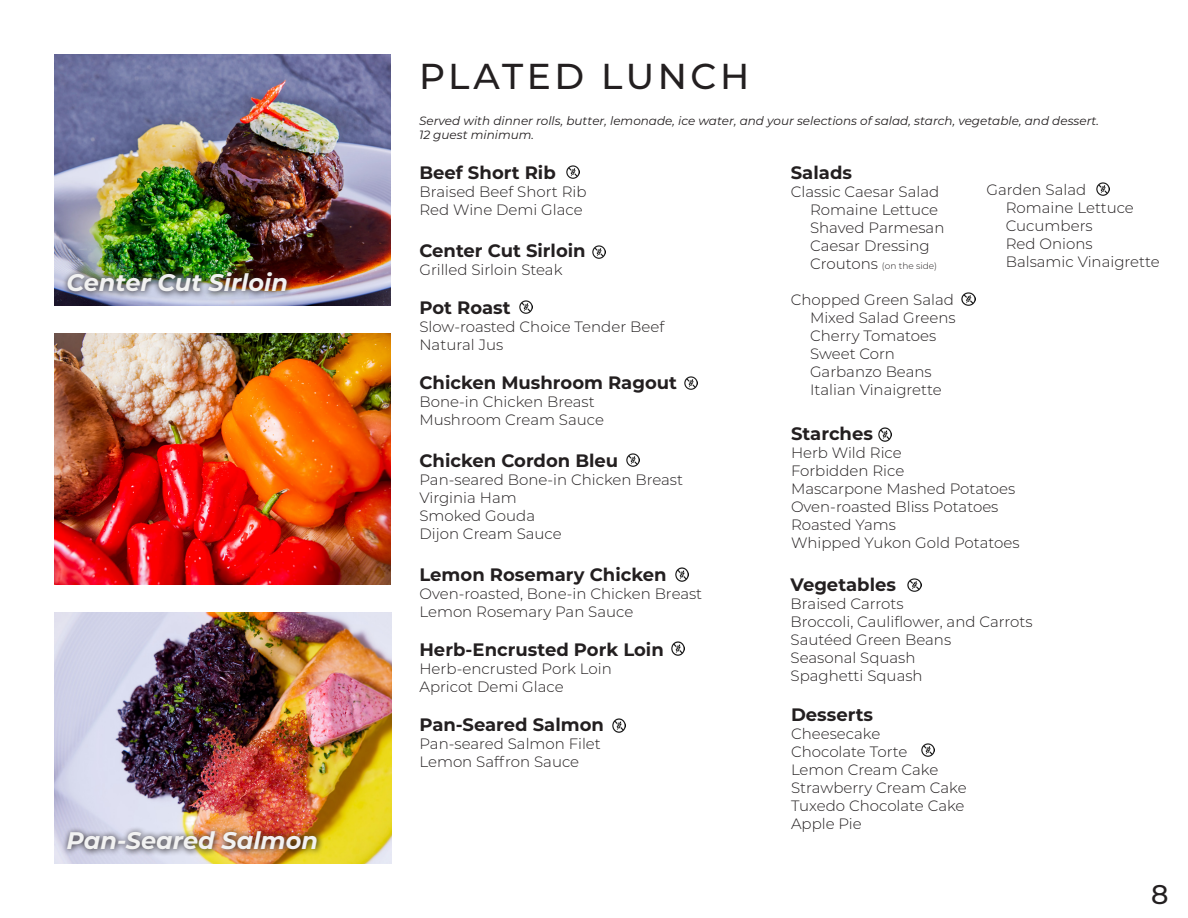
<style>
.page{position:relative;width:1188px;height:918px;background:#fff}
.page>*{position:absolute;margin:0;border:0;box-sizing:border-box;transform-origin:0 0}
.t1{font:500 36px "Montserrat";letter-spacing:.1em;color:#231f20}
.t2{font:500 27px "Montserrat";color:#231f20}
.t3{font:italic 700 24px "Montserrat";color:#f2f2f2}
.t4{font:700 18px "Montserrat";color:#231f20}
.t5{font:300 15px "Montserrat";color:#231f20}
.t6{font:italic 12px "Montserrat";color:#231f20}
.t7{font:300 9px "Montserrat";color:#231f20}
.s1{font-size:15px}
</style>
<div class="page">
<img style="left:54px;top:54px;width:337px;height:252px">
<img style="left:55px;top:612px;width:337px;height:252px">
<img style="left:54px;top:334px;width:337px;height:251px">
<img style="left:62px;top:266px;width:232px;height:33px">
<img style="left:62px;top:825px;width:262px;height:32px">
<svg style="left:567px;top:165px;width:13px;height:13px"></svg>
<svg style="left:593px;top:246px;width:13px;height:13px"></svg>
<svg style="left:519px;top:300px;width:13px;height:13px"></svg>
<img style="left:684px;top:376px;width:14px;height:13px">
<img style="left:626px;top:453px;width:14px;height:13px">
<svg style="left:676px;top:568px;width:13px;height:13px"></svg>
<svg style="left:672px;top:642px;width:13px;height:13px"></svg>
<svg style="left:612px;top:719px;width:13px;height:13px"></svg>
<img style="left:1096px;top:182px;width:13px;height:14px">
<img style="left:962px;top:292px;width:13px;height:14px">
<svg style="left:878px;top:428px;width:13px;height:13px"></svg>
<img style="left:908px;top:578px;width:13px;height:14px">
<img style="left:921px;top:743px;width:14px;height:13px">
<p class="t3" style="left:67px;top:265px;width:223px">Center Cut Sirloin</p>
<p class="t3" style="left:67px;top:823px;width:253px">Pan-Seared Salmon</p>
<p class="t1" style="left:419px;top:51px;width:332px">PLATED LUNCH</p>
<p class="t6" style="left:419px;top:113px;width:681px">Served with dinner rolls, butter, lemonade, ice water, and your selections of salad, starch, vegetable, and dessert.</p>
<p class="t6" style="left:419px;top:127px;width:117px">12 guest minimum.</p>
<p class="t4" style="left:419px;top:160px;width:138px">Beef Short Rib</p>
<p class="t5" style="left:419px;top:182px;width:169px">Braised Beef Short Rib</p>
<p class="t5" style="left:419px;top:200px;width:165px">Red Wine Demi Glace</p>
<p class="t4" style="left:419px;top:238px;width:168px">Center Cut Sirloin</p>
<p class="t5" style="left:419px;top:260px;width:145px">Grilled Sirloin Steak</p>
<p class="t4" style="left:419px;top:295px;width:93px">Pot Roast</p>
<p class="t5" style="left:419px;top:317px;width:246px">Slow-roasted Choice Tender Beef</p>
<p class="t5" style="left:419px;top:335px;width:85px">Natural Jus</p>
<p class="t4" style="left:419px;top:370px;width:259px">Chicken Mushroom Ragout</p>
<p class="t5" style="left:419px;top:392px;width:177px">Bone-in Chicken Breast</p>
<p class="t5" style="left:419px;top:410px;width:186px">Mushroom Cream Sauce</p>
<p class="t4" style="left:419px;top:448px;width:200px">Chicken Cordon Bleu</p>
<p class="t5" style="left:419px;top:470px;width:265px">Pan-seared Bone-in Chicken Breast</p>
<p class="t5" style="left:419px;top:488px;width:99px">Virginia Ham</p>
<p class="t5" style="left:419px;top:506px;width:117px">Smoked Gouda</p>
<p class="t5" style="left:419px;top:524px;width:144px">Dijon Cream Sauce</p>
<p class="t4" style="left:419px;top:562px;width:249px">Lemon Rosemary Chicken</p>
<p class="t5" style="left:419px;top:584px;width:284px">Oven-roasted, Bone-in Chicken Breast</p>
<p class="t5" style="left:419px;top:602px;width:215px">Lemon Rosemary Pan Sauce</p>
<p class="t4" style="left:419px;top:637px;width:246px">Herb-Encrusted Pork Loin</p>
<p class="t5" style="left:419px;top:659px;width:194px">Herb-encrusted Pork Loin</p>
<p class="t5" style="left:419px;top:677px;width:146px">Apricot Demi Glace</p>
<p class="t4" style="left:419px;top:712px;width:186px">Pan-Seared Salmon</p>
<p class="t5" style="left:419px;top:734px;width:183px">Pan-seared Salmon Filet</p>
<p class="t5" style="left:419px;top:752px;width:161px">Lemon Saffron Sauce</p>
<p class="t4" style="left:791px;top:160px;width:63px">Salads</p>
<p class="t5" style="left:791px;top:182px;width:150px">Classic Caesar Salad</p>
<p class="t5" style="left:810px;top:200px;width:130px">Romaine Lettuce</p>
<p class="t5" style="left:810px;top:218px;width:136px">Shaved Parmesan</p>
<p class="t5" style="left:810px;top:236px;width:121px">Caesar Dressing</p>
<p class="t7" style="left:810px;top:260px;width:129px"><span class="s1">Croutons</span> (on the side)</p>
<p class="t5" style="left:791px;top:290px;width:165px">Chopped Green Salad</p>
<p class="t5" style="left:810px;top:308px;width:147px">Mixed Salad Greens</p>
<p class="t5" style="left:810px;top:326px;width:128px">Cherry Tomatoes</p>
<p class="t5" style="left:810px;top:344px;width:86px">Sweet Corn</p>
<p class="t5" style="left:810px;top:362px;width:123px">Garbanzo Beans</p>
<p class="t5" style="left:810px;top:380px;width:133px">Italian Vinaigrette</p>
<p class="t5" style="left:987px;top:179px;width:101px">Garden Salad</p>
<p class="t5" style="left:1006px;top:197px;width:130px">Romaine Lettuce</p>
<p class="t5" style="left:1006px;top:215px;width:88px">Cucumbers</p>
<p class="t5" style="left:1006px;top:233px;width:88px">Red Onions</p>
<p class="t5" style="left:1006px;top:251px;width:155px">Balsamic Vinaigrette</p>
<p class="t4" style="left:791px;top:421px;width:84px">Starches</p>
<p class="t5" style="left:791px;top:443px;width:112px">Herb Wild Rice</p>
<p class="t5" style="left:791px;top:461px;width:115px">Forbidden Rice</p>
<p class="t5" style="left:791px;top:479px;width:226px">Mascarpone Mashed Potatoes</p>
<p class="t5" style="left:791px;top:497px;width:209px">Oven-roasted Bliss Potatoes</p>
<p class="t5" style="left:791px;top:515px;width:106px">Roasted Yams</p>
<p class="t5" style="left:791px;top:533px;width:230px">Whipped Yukon Gold Potatoes</p>
<p class="t4" style="left:791px;top:572px;width:107px">Vegetables</p>
<p class="t5" style="left:791px;top:593px;width:115px">Braised Carrots</p>
<p class="t5" style="left:791px;top:611px;width:244px">Broccoli, Cauliflower, and Carrots</p>
<p class="t5" style="left:791px;top:629px;width:162px">Sautéed Green Beans</p>
<p class="t5" style="left:791px;top:647px;width:126px">Seasonal Squash</p>
<p class="t5" style="left:791px;top:665px;width:134px">Spaghetti Squash</p>
<p class="t4" style="left:791px;top:701px;width:84px">Desserts</p>
<p class="t5" style="left:791px;top:723px;width:91px">Cheesecake</p>
<p class="t5" style="left:791px;top:741px;width:118px">Chocolate Torte</p>
<p class="t5" style="left:791px;top:759px;width:149px">Lemon Cream Cake</p>
<p class="t5" style="left:791px;top:777px;width:177px">Strawberry Cream Cake</p>
<p class="t5" style="left:791px;top:795px;width:175px">Tuxedo Chocolate Cake</p>
<p class="t5" style="left:791px;top:813px;width:72px">Apple Pie</p>
<p class="t2" style="left:1151px;top:875px;width:19px">8</p>
</div>
